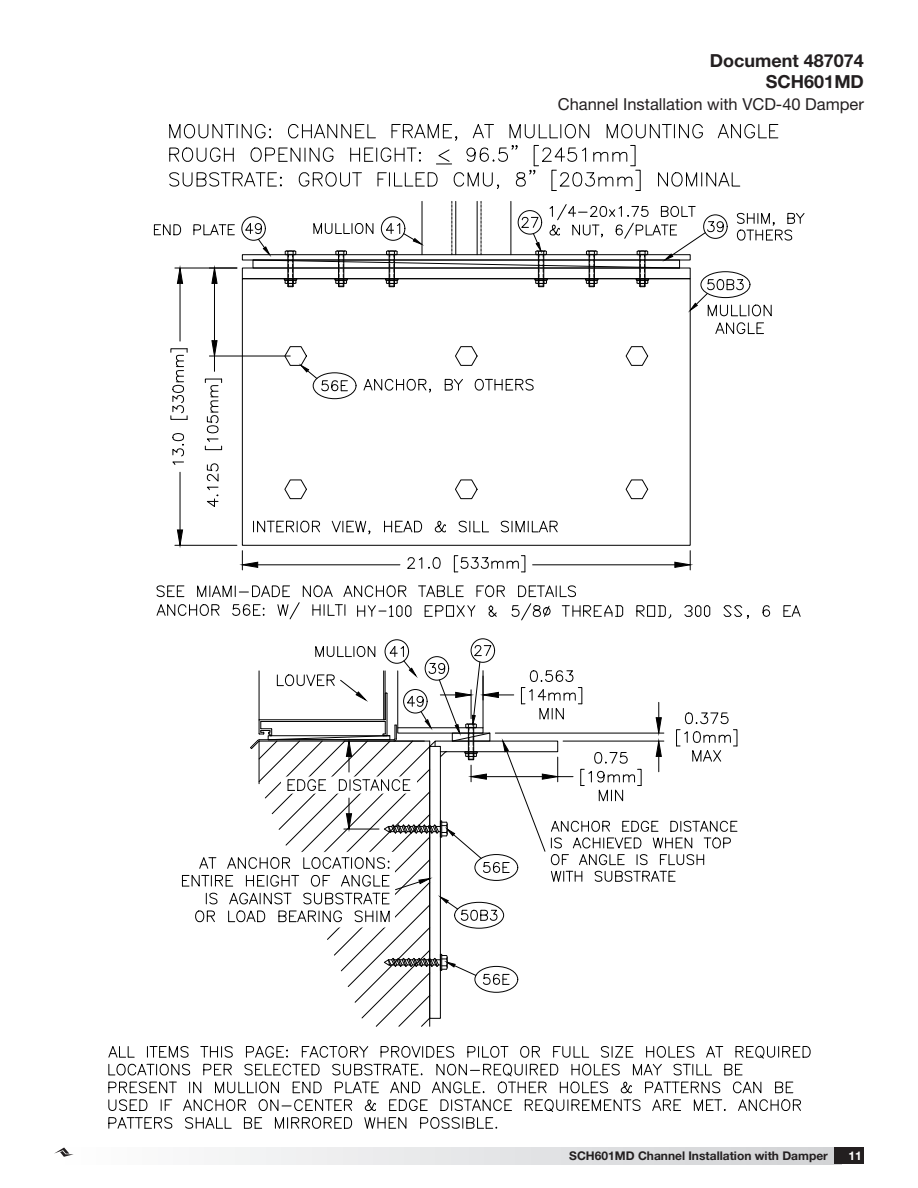
<style>
.page{position:relative;width:918px;height:1188px;background:#fff}
.page>*{position:absolute;margin:0;border:0;box-sizing:border-box;transform-origin:0 0}
.t1{font:700 18px/21.6px "Helvetica Neue LT Std";color:#231f20;text-align:right}
.t2{font:16.5px "Helvetica Neue LT Std";color:#231f20}
.t3{font:700 12px "Helvetica Neue LT Std";color:#231f20}
.t4{font:700 12px "Helvetica Neue LT Std";color:#fff}
</style>
<div class="page">
<div style="left:56px;top:1148px;width:785px;height:16px;background:linear-gradient(to right,#fefefe,#d0d2d4)"></div>
<div style="left:834px;top:1148px;width:30px;height:16px;background:#231f20"></div>
<svg style="left:54px;top:1148px;width:20px;height:9px"></svg>
<svg style="left:169px;top:124px;width:610px;height:67px"></svg>
<svg style="left:419px;top:585px;width:45px;height:12px"></svg>
<svg style="left:476px;top:585px;width:29px;height:12px"></svg>
<svg style="left:518px;top:585px;width:58px;height:12px"></svg>
<svg style="left:156px;top:585px;width:256px;height:35px"></svg>
<svg style="left:424px;top:605px;width:20px;height:12px"></svg>
<div style="left:446px;top:606px;width:8px;height:10px;border:1px solid #000"></div>
<svg style="left:456px;top:605px;width:20px;height:12px"></svg>
<svg style="left:488px;top:605px;width:9px;height:12px"></svg>
<svg style="left:511px;top:603px;width:40px;height:18px"></svg>
<svg style="left:562px;top:605px;width:61px;height:12px"></svg>
<svg style="left:636px;top:605px;width:9px;height:12px"></svg>
<div style="left:648px;top:606px;width:7px;height:10px;border:1px solid #000"></div>
<svg style="left:657px;top:605px;width:14px;height:14px"></svg>
<svg style="left:684px;top:605px;width:27px;height:12px"></svg>
<svg style="left:723px;top:605px;width:26px;height:14px"></svg>
<svg style="left:762px;top:605px;width:8px;height:12px"></svg>
<svg style="left:783px;top:605px;width:18px;height:12px"></svg>
<hr style="left:533px;top:565px;width:142px;height:1px;background:#000">
<hr style="left:258px;top:565px;width:142px;height:1px;background:#000">
<svg style="left:674px;top:551px;width:17px;height:19px"></svg>
<svg style="left:242px;top:551px;width:16px;height:19px"></svg>
<svg style="left:407px;top:557px;width:34px;height:12px"></svg>
<svg style="left:454px;top:555px;width:72px;height:18px"></svg>
<hr style="left:175px;top:545px;width:62px;height:1px;background:#000">
<hr style="left:175px;top:268px;width:62px;height:1px;background:#000">
<hr style="left:180px;top:472px;width:1px;height:58px;background:#000">
<hr style="left:180px;top:283px;width:1px;height:58px;background:#000">
<svg style="left:177px;top:529px;width:6px;height:17px"></svg>
<svg style="left:177px;top:267px;width:6px;height:17px"></svg>
<svg style="left:172px;top:433px;width:12px;height:32px"></svg>
<svg style="left:170px;top:348px;width:18px;height:72px"></svg>
<hr style="left:209px;top:356px;width:81px;height:1px;background:#000">
<hr style="left:214px;top:283px;width:1px;height:58px;background:#000">
<svg style="left:209px;top:267px;width:28px;height:17px"></svg>
<svg style="left:211px;top:340px;width:7px;height:31px"></svg>
<svg style="left:207px;top:463px;width:12px;height:44px"></svg>
<svg style="left:205px;top:378px;width:17px;height:72px"></svg>
<svg style="left:253px;top:520px;width:67px;height:13px"></svg>
<svg style="left:331px;top:520px;width:40px;height:15px"></svg>
<svg style="left:384px;top:520px;width:38px;height:13px"></svg>
<svg style="left:435px;top:520px;width:11px;height:13px"></svg>
<svg style="left:458px;top:520px;width:31px;height:13px"></svg>
<svg style="left:501px;top:520px;width:57px;height:13px"></svg>
<svg style="left:455px;top:346px;width:23px;height:20px"></svg>
<svg style="left:625px;top:346px;width:23px;height:20px"></svg>
<svg style="left:284px;top:479px;width:23px;height:20px"></svg>
<svg style="left:455px;top:479px;width:23px;height:20px"></svg>
<svg style="left:625px;top:479px;width:23px;height:20px"></svg>
<div style="left:385px;top:640px;width:24px;height:23px;border:1px solid #000;border-radius:50%"></div>
<div style="left:471px;top:639px;width:24px;height:23px;border:1px solid #000;border-radius:50%"></div>
<svg style="left:284px;top:346px;width:64px;height:45px"></svg>
<div style="left:313px;top:373px;width:43px;height:26px;border:1px solid #000;border-radius:50%"></div>
<svg style="left:363px;top:379px;width:68px;height:14px"></svg>
<svg style="left:444px;top:379px;width:19px;height:12px"></svg>
<svg style="left:474px;top:379px;width:60px;height:12px"></svg>
<div style="left:242px;top:217px;width:23px;height:23px;border:1px solid #000;border-radius:50%"></div>
<svg style="left:245px;top:201px;width:560px;height:133px"></svg>
<svg style="left:154px;top:224px;width:27px;height:12px"></svg>
<svg style="left:193px;top:224px;width:42px;height:12px"></svg>
<svg style="left:181px;top:645px;width:557px;height:382px"></svg>
<svg style="left:108px;top:1046px;width:703px;height:83px"></svg>
<h1 class="t1" style="left:710px;top:49px;width:156px">Document 487074<br>SCH601MD</h1>
<h2 class="t2" style="left:558px;top:94px;width:308px">Channel Installation with VCD-40 Damper</h2>
<p class="t3" style="left:569px;top:1148px;width:260px">SCH601MD Channel Installation with Damper</p>
<p class="t4" style="left:849px;top:1148px;width:15px">11</p>
</div>
